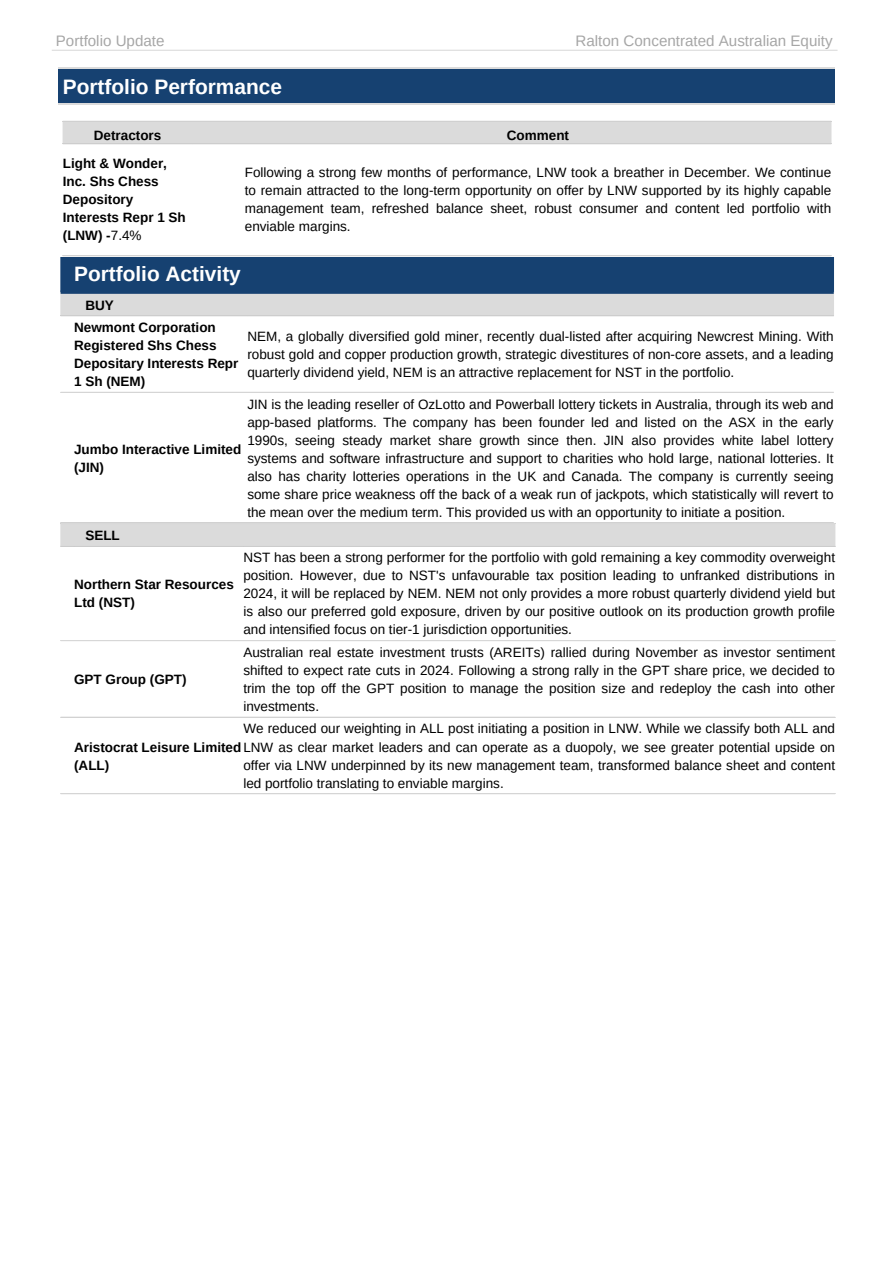
<style>
.page{position:relative;width:893px;height:1264px;background:#fff}
.page>*{position:absolute;margin:0;border:0;box-sizing:border-box;transform-origin:0 0}
.t1{font:700 20.85px "Arimo";color:#fff}
.t2{font:15.15px "Arimo";color:#a6a6a6}
.t3{font:13.5px/18px "Arimo";color:#000;text-align:justify}
.t4{font:700 13.5px/18px "Arimo";color:#000}
.s1{font-weight:400}
.s2{font-weight:700}
</style>
<div class="page">
<div style="left:63px;top:122px;width:768px;height:21px;background:#dbdbdb"></div>
<hr style="left:63px;top:121px;width:768px;height:1px;background:#d9d9d9">
<hr style="left:63px;top:143px;width:768px;height:1px;background:#d9d9d9">
<hr style="left:63px;top:255px;width:768px;height:1px;background:#d9d9d9">
<hr style="left:52px;top:50px;width:785px;height:1px;background:#dbdbdb">
<div style="left:58px;top:68px;width:373px;height:36px;background:#164171"></div>
<hr style="left:58px;top:68px;width:373px;height:1px;background:#dbdbdb">
<hr style="left:58px;top:103px;width:373px;height:1px;background:#dbdbdb">
<div style="left:427px;top:68px;width:373px;height:36px;background:#164171"></div>
<hr style="left:427px;top:68px;width:373px;height:1px;background:#dbdbdb">
<hr style="left:427px;top:103px;width:373px;height:1px;background:#dbdbdb">
<div style="left:462px;top:68px;width:373px;height:36px;background:#164171"></div>
<hr style="left:462px;top:68px;width:373px;height:1px;background:#dbdbdb">
<hr style="left:462px;top:103px;width:373px;height:1px;background:#dbdbdb">
<svg style="left:61px;top:257px;width:772px;height:58px;background:#627c9a"></svg>
<hr style="left:61px;top:315px;width:772px;height:1px;background:#d9d9d9">
<hr style="left:61px;top:392px;width:772px;height:1px;background:#d9d9d9">
<hr style="left:61px;top:522px;width:772px;height:1px;background:#d9d9d9">
<svg style="left:61px;top:290px;width:772px;height:4px;background:#1e4775"></svg>
<div style="left:61px;top:524px;width:774px;height:21px;background:#dbdbdb"></div>
<hr style="left:61px;top:523px;width:774px;height:1px;background:#d9d9d9">
<hr style="left:61px;top:545px;width:774px;height:1px;background:#d9d9d9">
<hr style="left:61px;top:640px;width:774px;height:1px;background:#d9d9d9">
<hr style="left:61px;top:716px;width:774px;height:1px;background:#d9d9d9">
<hr style="left:61px;top:793px;width:774px;height:1px;background:#d9d9d9">
<p class="t2" style="left:56px;top:32px;width:110px">Portfolio Update</p>
<p class="t2" style="left:575px;top:33px;width:258px">Ralton Concentrated Australian Equity</p>
<p class="t1" style="left:63px;top:75px;width:221px">Portfolio Performance</p>
<p class="t4" style="left:94px;top:126px;width:69px">Detractors</p>
<p class="t4" style="left:507px;top:126px;width:64px">Comment</p>
<p class="t4" style="left:63px;top:154px;width:124px">Light &amp; Wonder,<br>Inc. Shs Chess<br>Depository<br>Interests Repr 1 Sh (LNW) -<span class="s1">7.4%</span></p>
<p class="t3" style="left:245px;top:163px;width:587px">Following a strong few months of performance, LNW took a breather in December. We continue to remain attracted to the long-term opportunity on offer by LNW supported by its highly capable management team, refreshed balance sheet, robust consumer and content led portfolio with enviable margins.</p>
<p class="t1" style="left:74px;top:262px;width:168px">Portfolio Activity</p>
<p class="t4" style="left:85px;top:296px;width:30px">BUY</p>
<p class="t4" style="left:74px;top:318px;width:166px">Newmont Corporation<br>Registered Shs Chess<br>Depositary Interests Repr<br>1 Sh (NEM)</p>
<p class="t3" style="left:247px;top:327px;width:587px">NEM, a globally diversified gold miner, recently dual-listed after acquiring Newcrest Mining. With robust gold and copper production growth, strategic divestitures of non-core assets, and a leading quarterly dividend yield, NEM is an attractive replacement for NST in the portfolio.</p>
<p class="t3" style="left:247px;top:395px;width:587px">JIN is the leading reseller of OzLotto and Powerball lottery tickets in Australia, through its web and app-based platforms. The company has been founder led and listed on the ASX in the early 1990s, seeing steady market share growth since then. JIN also provides white label lottery systems and software infrastructure and support to charities who hold large, national lotteries. It also has charity lotteries operations in the UK and Canada. The company is currently seeing some share price weakness off the back of a weak run of jackpots, which statistically will revert to the mean over the medium term. This provided us with an opportunity to initiate a position.</p>
<p class="t4" style="left:74px;top:440px;width:169px">Jumbo Interactive Limited (JIN)</p>
<p class="t4" style="left:85px;top:526px;width:36px">SELL</p>
<p class="t4" style="left:74px;top:575px;width:161px">Northern Star Resources<br>Ltd (NST)</p>
<p class="t3" style="left:243px;top:548px;width:593px">NST has been a strong performer for the portfolio with gold remaining a key commodity overweight position. However, due to NST's unfavourable tax position leading to unfranked distributions in 2024, it will be replaced by NEM. NEM not only provides a more robust quarterly dividend yield but is also our preferred gold exposure, driven by our positive outlook on its production growth profile and intensified focus on tier-1 jurisdiction opportunities.</p>
<p class="t3" style="left:243px;top:643px;width:593px">Australian real estate investment trusts (AREITs) rallied during November as investor sentiment shifted to expect rate cuts in 2024. Following a strong rally in the GPT share price, we decided to trim the top off the GPT position to manage the position size and redeploy the cash into other investments.</p>
<p class="t3" style="left:74px;top:737px;width:762px"><span class="s2">Aristocrat Leisure Limited</span>LNW as clear market leaders and can operate as a duopoly, we see greater potential upside on <span class="s2">(ALL)</span></p>
<p class="t4" style="left:74px;top:670px;width:114px">GPT Group (GPT)</p>
<p class="t3" style="left:243px;top:719px;width:593px">We reduced our weighting in ALL post initiating a position in LNW. While we classify both ALL and</p>
<p class="t3" style="left:243px;top:755px;width:593px">offer via LNW underpinned by its new management team, transformed balance sheet and content led portfolio translating to enviable margins.</p>
</div>
